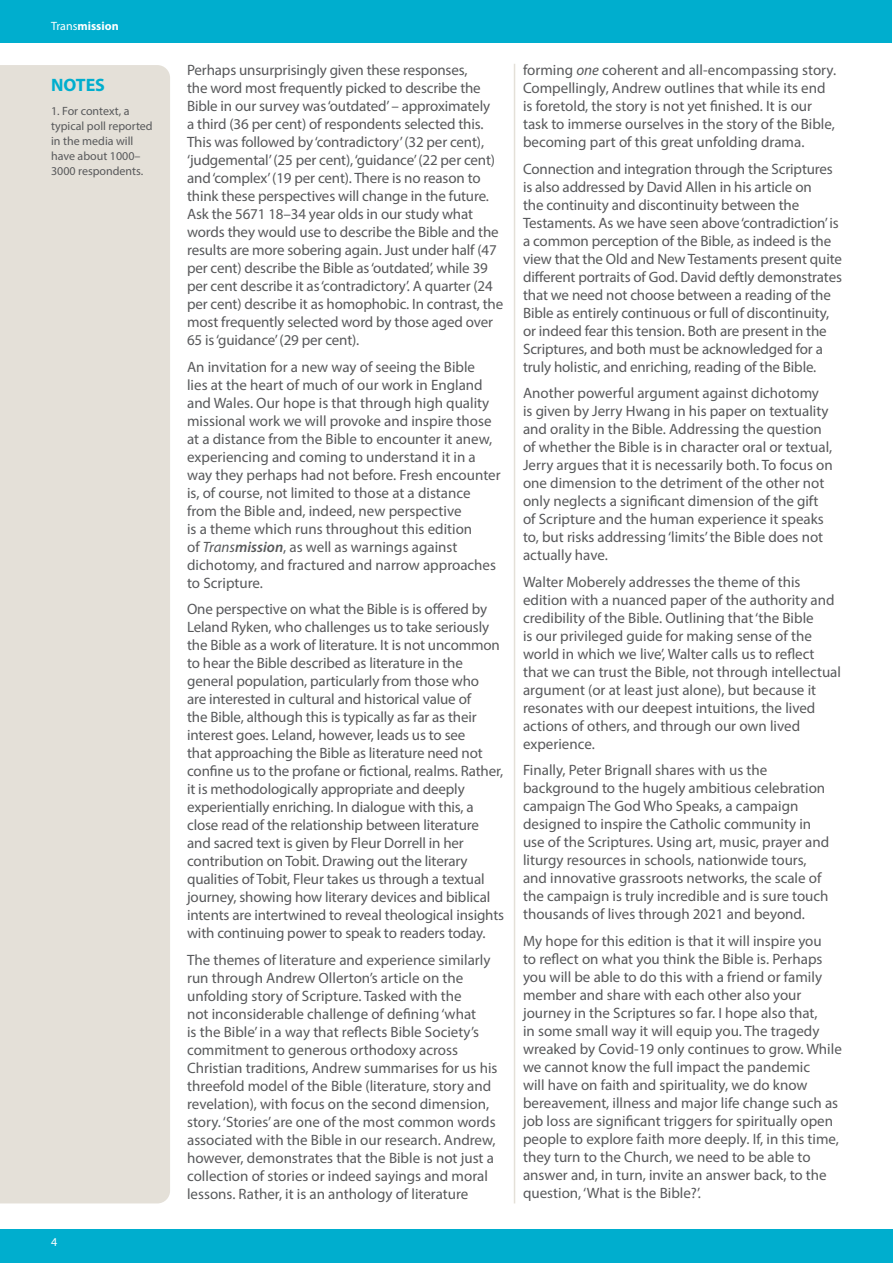
<style>
.page{position:relative;width:893px;height:1263px;background:#fff}
.page>*{position:absolute;margin:0;border:0;box-sizing:border-box;transform-origin:0 0}
.t1{font:700 18px "Myriad Pro";color:#00aece}
.t2{font:15px/18px "Myriad Pro";color:#58595b}
.t3{font:12px/15px "Myriad Pro";color:#58595b}
.t4{font:700 12px "Myriad Pro";color:#fff}
.t5{font:12px "Myriad Pro";color:#fff}
.s1{font-weight:400}
.s2{font-style:italic}
.s3{font-weight:600;font-style:italic}
</style>
<div class="page">
<div style="left:0;top:1229px;width:893px;height:34px;background:#00aece"></div>
<hr style="left:892px;top:0;width:1px;height:43px;background:#00aece">
<div style="left:0;top:0;width:892px;height:43px;background:#00aece"></div>
<div style="left:0;top:65px;width:170px;height:1138px;background:#e4e0d8"></div>
<hr style="left:514px;top:64px;width:1px;height:1139px;background:#e4e0d8">
<p class="t4" style="left:51px;top:18px;width:69px"><span class="s1">Trans</span>mission</p>
<p class="t1" style="left:51px;top:74px;width:56px">NOTES</p>
<p class="t3" style="left:51px;top:103px;width:103px">1. For context, a typical poll reported in the media will have about 1000–<br>3000 respondents.</p>
<p class="t5" style="left:51px;top:1235px;width:8px">4</p>
<p class="t2" style="left:187px;top:61px;width:318px">Perhaps unsurprisingly given these responses,<br>the word most frequently picked to describe the Bible in our survey was ‘outdated’ – approximately<br>a third (36 per cent) of respondents selected this.<br>This was followed by ‘contradictory’ (32 per cent), ‘judgemental’ (25 per cent), ‘guidance’ (22 per cent) and ‘complex’ (19 per cent). There is no reason to think these perspectives will change in the future.<br>Ask the 5671 18–34 year olds in our study what words they would use to describe the Bible and the results are more sobering again. Just under half (47 per cent) describe the Bible as ‘outdated’, while 39 per cent describe it as ‘contradictory’. A quarter (24 per cent) describe it as homophobic. In contrast, the most frequently selected word by those aged over 65 is ‘guidance’ (29 per cent).</p>
<p class="t2" style="left:187px;top:357px;width:315px">An invitation for a new way of seeing the Bible<br>lies at the heart of much of our work in England and Wales. Our hope is that through high quality missional work we will provoke and inspire those at a distance from the Bible to encounter it anew, experiencing and coming to understand it in a way they perhaps had not before. Fresh encounter is, of course, not limited to those at a distance from the Bible and, indeed, new perspective<br>is a theme which runs throughout this edition<br>of <span class="s2">Trans</span><span class="s3">mission</span>, as well as warnings against dichotomy, and fractured and narrow approaches to Scripture.</p>
<p class="t2" style="left:187px;top:600px;width:319px">One perspective on what the Bible is is offered by Leland Ryken, who challenges us to take seriously the Bible as a work of literature. It is not uncommon to hear the Bible described as literature in the general population, particularly from those who<br>are interested in cultural and historical value of<br>the Bible, although this is typically as far as their interest goes. Leland, however, leads us to see<br>that approaching the Bible as literature need not confine us to the profane or fictional, realms. Rather, it is methodologically appropriate and deeply experientially enriching. In dialogue with this, a close read of the relationship between literature and sacred text is given by Fleur Dorrell in her contribution on Tobit. Drawing out the literary qualities of Tobit, Fleur takes us through a textual journey, showing how literary devices and biblical intents are intertwined to reveal theological insights with continuing power to speak to readers today.</p>
<p class="t2" style="left:187px;top:950px;width:312px">The themes of literature and experience similarly run through Andrew Ollerton’s article on the unfolding story of Scripture. Tasked with the<br>not inconsiderable challenge of defining ‘what<br>is the Bible’ in a way that reflects Bible Society’s commitment to generous orthodoxy across Christian traditions, Andrew summarises for us his threefold model of the Bible (literature, story and revelation), with focus on the second dimension, story. ‘Stories’ are one of the most common words associated with the Bible in our research. Andrew, however, demonstrates that the Bible is not just a collection of stories or indeed sayings and moral lessons. Rather, it is an anthology of literature</p>
<p class="t2" style="left:523px;top:61px;width:315px">forming <span class="s2">one</span> coherent and all-encompassing story.<br>Compellingly, Andrew outlines that while its end is foretold, the story is not yet finished. It is our task to immerse ourselves in the story of the Bible, becoming part of this great unfolding drama.</p>
<p class="t2" style="left:523px;top:159px;width:320px">Connection and integration through the Scriptures is also addressed by David Allen in his article on<br>the continuity and discontinuity between the Testaments. As we have seen above ‘contradiction’ is a common perception of the Bible, as indeed is the view that the Old and New Testaments present quite different portraits of God. David deftly demonstrates that we need not choose between a reading of the Bible as entirely continuous or full of discontinuity, or indeed fear this tension. Both are present in the Scriptures, and both must be acknowledged for a truly holistic, and enriching, reading of the Bible.</p>
<p class="t2" style="left:523px;top:384px;width:311px">Another powerful argument against dichotomy<br>is given by Jerry Hwang in his paper on textuality and orality in the Bible. Addressing the question of whether the Bible is in character oral or textual, Jerry argues that it is necessarily both. To focus on one dimension to the detriment of the other not only neglects a significant dimension of the gift of Scripture and the human experience it speaks to, but risks addressing ‘limits’ the Bible does not actually have.</p>
<p class="t2" style="left:523px;top:572px;width:319px">Walter Moberely addresses the theme of this edition with a nuanced paper of the authority and credibility of the Bible. Outlining that ‘the Bible<br>is our privileged guide for making sense of the world in which we live’, Walter calls us to reflect that we can trust the Bible, not through intellectual argument (or at least just alone), but because it resonates with our deepest intuitions, the lived actions of others, and through our own lived experience.</p>
<p class="t2" style="left:523px;top:761px;width:308px">Finally, Peter Brignall shares with us the background to the hugely ambitious celebration campaign The God Who Speaks, a campaign designed to inspire the Catholic community in use of the Scriptures. Using art, music, prayer and liturgy resources in schools, nationwide tours, and innovative grassroots networks, the scale of the campaign is truly incredible and is sure touch thousands of lives through 2021 and beyond.</p>
<p class="t2" style="left:523px;top:931px;width:320px">My hope for this edition is that it will inspire you<br>to reflect on what you think the Bible is. Perhaps you will be able to do this with a friend or family member and share with each other also your journey in the Scriptures so far. I hope also that,<br>in some small way it will equip you. The tragedy wreaked by Covid-19 only continues to grow. While we cannot know the full impact the pandemic<br>will have on faith and spirituality, we do know bereavement, illness and major life change such as job loss are significant triggers for spiritually open people to explore faith more deeply. If, in this time, they turn to the Church, we need to be able to answer and, in turn, invite an answer back, to the question, ‘What is the Bible?’.</p>
</div>
